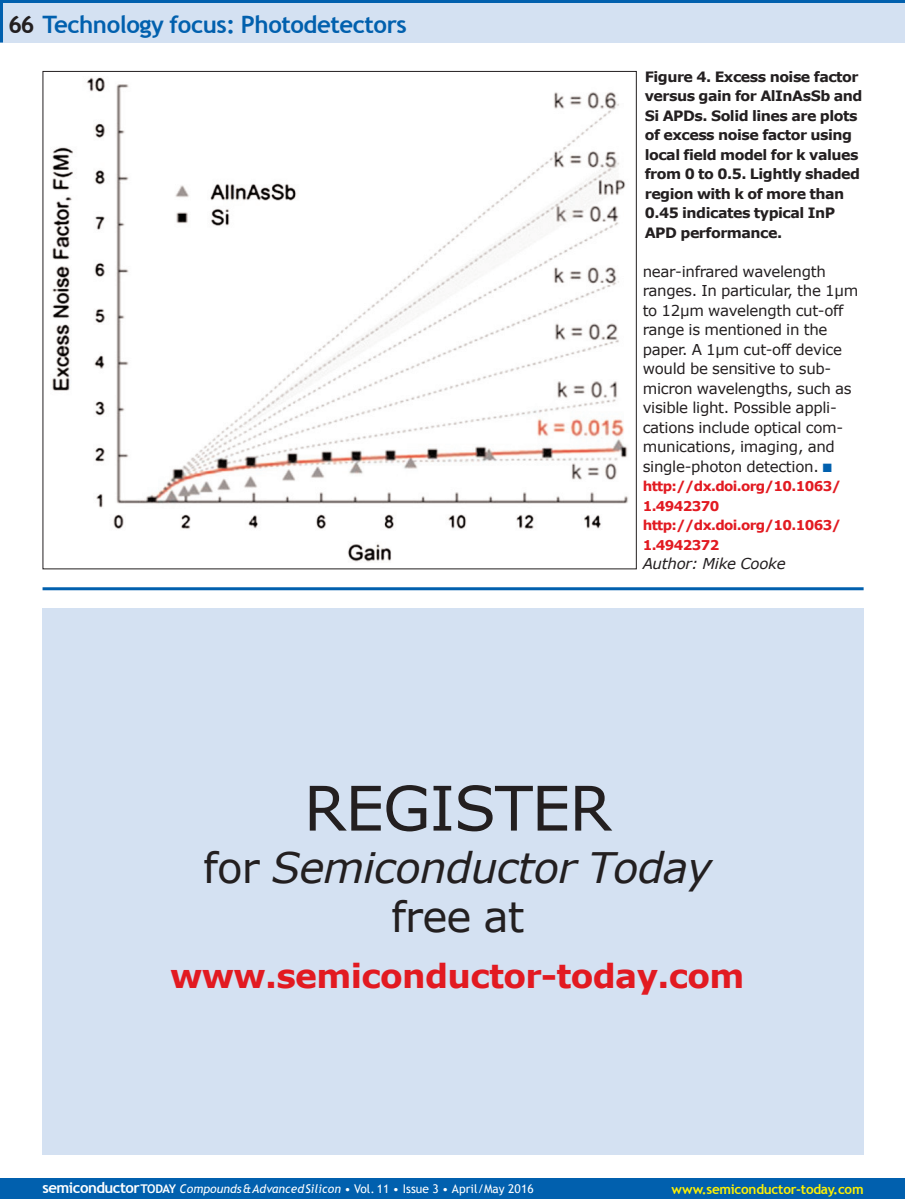
<style>
.page{position:relative;width:905px;height:1199px;background:#fff}
.page>*{position:absolute;margin:0;border:0;box-sizing:border-box;transform-origin:0 0}
.t1{font:61.5px "Verdana";letter-spacing:-.02em;color:#231f20}
.t2{font:italic 42px/49.5px "Verdana";letter-spacing:-.02em;color:#231f20;text-align:center}
.t3{font:700 33px "Verdana";letter-spacing:-.02em;color:#e21a21}
.t4{font:700 24px "Trebuchet MS";letter-spacing:-.02em;color:#0160ae}
.t5{font:15px/19.5px "Verdana";letter-spacing:-.02em;color:#231f20}
.t6{font:italic 15px "Verdana";letter-spacing:-.02em;color:#231f20}
.t7{font:700 14.25px/19.5px "Verdana";letter-spacing:-.035em;color:#231f20}
.t8{font:700 13.5px/19.5px "Verdana";letter-spacing:-.045em;color:#e21a21}
.t9{font:700 13.5px "Trebuchet MS";letter-spacing:-.02em;color:#fff101}
.t10{font:12px "Trebuchet MS";letter-spacing:.005em;color:#fff}
.s1{color:#231f20}
.s2{color:#0160ae}
.s3{font-style:normal}
.s4{font-weight:700;font-size:15px}
.s5{font-weight:700}
.s6{font-style:italic}
</style>
<div class="page">
<div style="left:0;top:0;width:904px;height:43px;background:#d4e1f2"></div>
<hr style="left:0;top:0;width:3px;height:43px;background:#0160ae">
<hr style="left:0;top:0;width:904px;height:3px;background:#0160ae">
<div style="left:0;top:1178px;width:904px;height:20px;background:#0160ae"></div>
<img style="left:52px;top:77px;width:576px;height:485px">
<div style="left:43px;top:608px;width:820px;height:546px;background:#d4e1f2"></div>
<hr style="left:43px;top:587px;width:820px;height:3px;background:#0160ae">
<p class="t4" style="left:8px;top:10px;width:400px"><span class="s1">66</span> Technology focus: Photodetectors</p>
<p class="t7" style="left:644px;top:66px;width:219px">Figure 4. Excess noise factor versus gain for AlInAsSb and<br>Si APDs. Solid lines are plots of excess noise factor using local field model for k values from 0 to 0.5. Lightly shaded region with k of more than<br>0.45 indicates typical InP<br>APD performance.</p>
<p class="t5" style="left:642px;top:261px;width:217px">near-infrared wavelength ranges. In particular, the 1µm to 12µm wavelength cut-off range is mentioned in the paper. A 1µm cut-off device would be sensitive to sub&shy;micron wavelengths, such as visible light. Possible appli&shy;cations include optical com&shy;munications, imaging, and single-photon detection. <span class="s2">■</span></p>
<p class="t8" style="left:642px;top:476px;width:200px">http://dx.doi.org/10.1063/<br>1.4942370 http://dx.doi.org/10.1063/<br>1.4942372</p>
<p class="t6" style="left:642px;top:554px;width:144px">Author: Mike Cooke</p>
<p class="t1" style="left:304px;top:768px;width:310px">REGISTER</p>
<p class="t2" style="left:203px;top:841px;width:510px"><span class="s3">for</span> Semiconductor Today <span class="s3">free at</span></p>
<p class="t3" style="left:170px;top:954px;width:576px">www.semiconductor-today.com</p>
<p class="t10" style="left:43px;top:1181px;width:492px"><span class="s4">semiconductor</span><span class="s5">TODAY</span> <span class="s6">Compounds&amp;AdvancedSilicon</span> • Vol. 11 • Issue 3 • April/May 2016</p>
<p class="t9" style="left:671px;top:1180px;width:194px">www.semiconductor-today.com</p>
</div>
